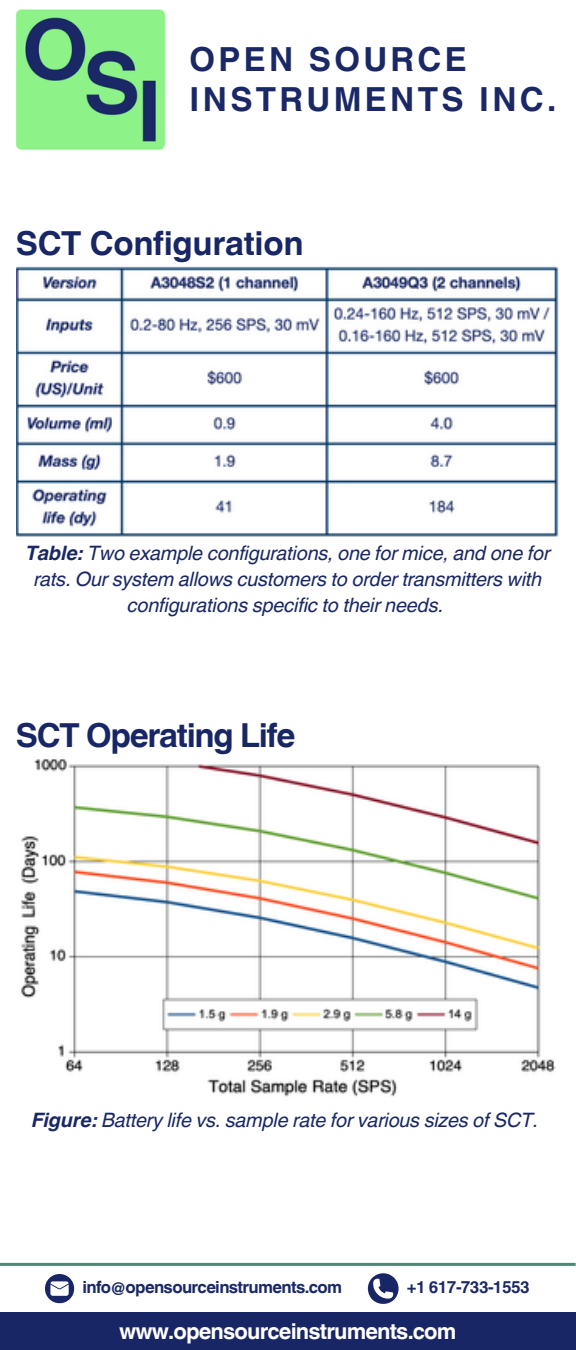
<style>
.page{position:relative;width:576px;height:1350px;background:#fff}
.page>*{position:absolute;margin:0;border:0;box-sizing:border-box;transform-origin:0 0}
.t1{font:700 33.2px/40.4px "Helvetica World";letter-spacing:.1em;color:#1a2865}
.t2{font:700 33.2px "Helvetica World";letter-spacing:-.01em;color:#192665}
.t3{font:700 33.2px "Helvetica World";letter-spacing:-.04em;color:#192665}
.t4{font:700 22px "Helvetica World";letter-spacing:-.04em;color:#fff}
.t5{font:italic 20px/26.4px "Helvetica World";letter-spacing:-.01em;color:#1a2865;text-align:center}
.t6{font:700 16.8px "Helvetica World";letter-spacing:-.04em;color:#1a2865}
.s1{font-weight:700}
</style>
<div class="page">
<img style="left:39px;top:759px;width:517px;height:338px">
<img style="left:17px;top:266px;width:542px;height:271px">
<div style="left:0;top:1312px;width:576px;height:38px;background:#192665"></div>
<hr style="left:0;top:1263px;width:576px;height:3px;background:#518676">
<svg style="left:45px;top:1274px;width:29px;height:29px"></svg>
<svg style="left:368px;top:1273px;width:31px;height:31px"></svg>
<img style="left:21px;top:759px;width:18px;height:239px">
<img style="left:16px;top:9px;width:149px;height:141px">
<h2 class="t1" style="left:190px;top:36px;width:368px">OPEN SOURCE<br>INSTRUMENTS INC.</h2>
<h1 class="t2" style="left:16px;top:216px;width:289px">SCT Configuration</h1>
<h2 class="t5" style="left:26px;top:537px;width:526px"><span class="s1">Table:</span> Two example configurations, one for mice, and one for rats. Our system allows customers to order transmitters with configurations specific to their needs.</h2>
<p class="t3" style="left:16px;top:708px;width:281px">SCT Operating Life</p>
<h4 class="t5" style="left:32px;top:1104px;width:508px"><span class="s1">Figure:</span> Battery life vs. sample rate for various sizes of SCT.</h4>
<p class="t6" style="left:82px;top:1273px;width:261px">info@opensourceinstruments.com</p>
<p class="t6" style="left:407px;top:1273px;width:124px">+1 617-733-1553</p>
<p class="t4" style="left:119px;top:1313px;width:339px">www.opensourceinstruments.com</p>
</div>
